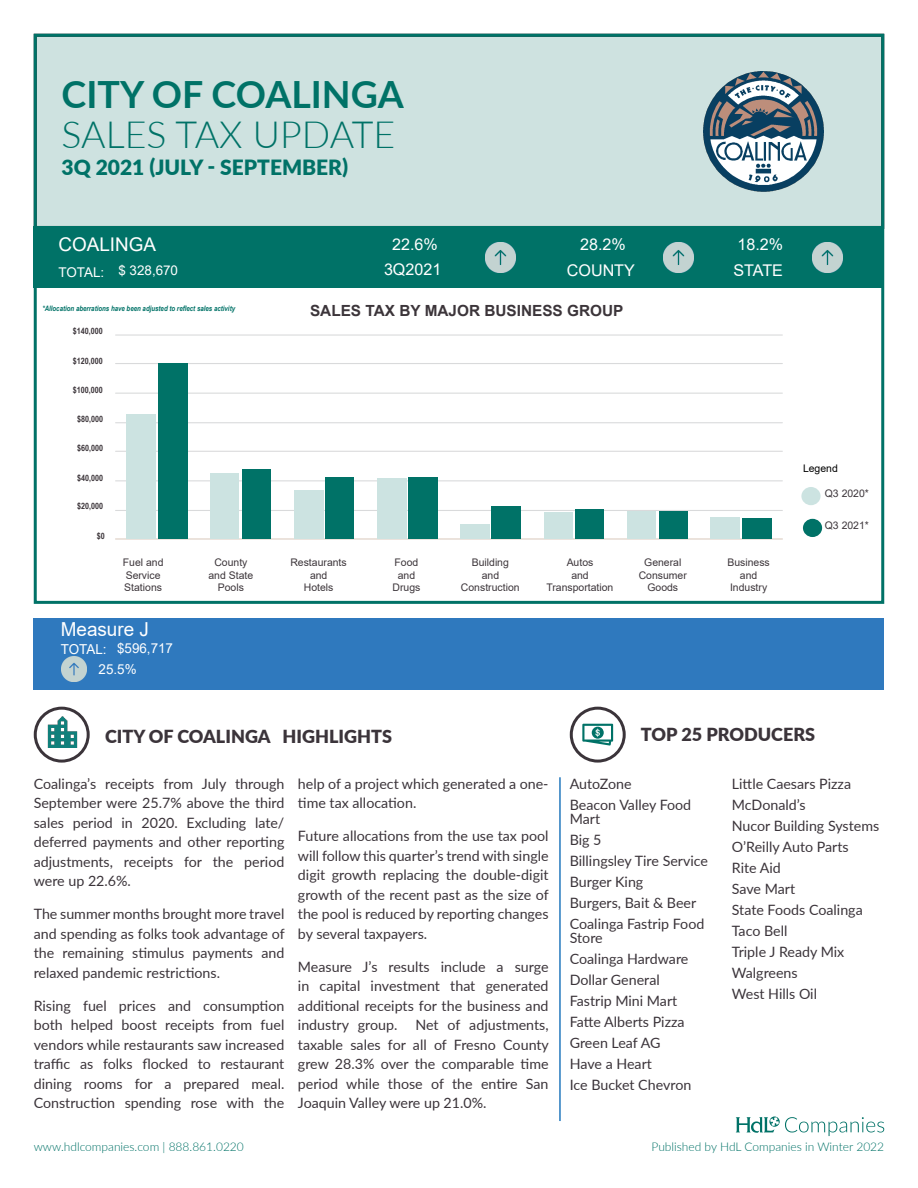
<style>
.page{position:relative;width:918px;height:1188px;background:#fff}
.page>*{position:absolute;margin:0;border:0;box-sizing:border-box;transform-origin:0 0}
.t1{font:300 37.5px "Lato";color:#007267}
.t2{font:700 37.5px "Lato";color:#007267}
.t3{font:900 21px "Lato";color:#007267}
.t4{font:19.35px "Arial";color:#fff}
.t5{font:18.9px "Arial";color:#fff}
.t6{font:900 18px "Lato";color:#3b343a}
.t7{font:16.2px "Arial";color:#fff}
.t8{font:700 15.3px "Arial";color:#3c353a}
.t9{font:14.25px/19.5px "Lato";color:#3b343a;text-align:justify}
.t10{font:13.65px/20.4px "Arial";color:#fff}
.t11{font:13.35px "Arial";color:#fff}
.t12{font:300 12px "Lato";color:#007267}
.t13{font:10.5px/12.1px "Arial";color:#3c353a;text-align:center}
.t14{font:10.5px "Arial";color:#000}
.t15{font:700 8.7px "Arial Narrow";color:#3c353a}
.t16{font:italic 700 7.5px "Arial Narrow";color:#007267}
</style>
<div class="page">
<div style="left:35px;top:35px;width:848px;height:192px;background:#cee2e0"></div>
<div style="left:34px;top:34px;width:850px;height:570px;border:3px solid #007267"></div>
<svg style="left:736px;top:1116px;width:148px;height:20px"></svg>
<hr style="left:559px;top:777px;width:2px;height:344px;background:#2479be">
<div style="left:801px;top:487px;width:20px;height:18px;background:#cce3e1;border-radius:50%"></div>
<div style="left:803px;top:519px;width:19px;height:18px;background:#007267;border-radius:50%"></div>
<hr style="left:116px;top:510px;width:666px;height:1px;background:#d9dadb">
<hr style="left:116px;top:480px;width:666px;height:1px;background:#d9dadb">
<hr style="left:116px;top:451px;width:666px;height:1px;background:#d9dadb">
<hr style="left:116px;top:422px;width:666px;height:1px;background:#d9dadb">
<hr style="left:116px;top:393px;width:666px;height:1px;background:#d9dadb">
<hr style="left:116px;top:363px;width:666px;height:1px;background:#d9dadb">
<hr style="left:116px;top:334px;width:666px;height:2px;background:#d9dadb">
<hr style="left:116px;top:538px;width:666px;height:2px;background:#edddd1">
<div style="left:127px;top:414px;width:29px;height:125px;background:#cce3e1"></div>
<div style="left:211px;top:473px;width:28px;height:66px;background:#cce3e1"></div>
<div style="left:294px;top:491px;width:29px;height:48px;background:#cce3e1"></div>
<div style="left:377px;top:479px;width:29px;height:60px;background:#cce3e1"></div>
<div style="left:460px;top:525px;width:29px;height:14px;background:#cce3e1"></div>
<div style="left:544px;top:513px;width:28px;height:26px;background:#cce3e1"></div>
<div style="left:627px;top:512px;width:29px;height:27px;background:#cce3e1"></div>
<div style="left:710px;top:517px;width:30px;height:22px;background:#cce3e1"></div>
<div style="left:158px;top:364px;width:30px;height:175px;background:#007267"></div>
<div style="left:242px;top:470px;width:29px;height:69px;background:#007267"></div>
<div style="left:325px;top:478px;width:29px;height:61px;background:#007267"></div>
<div style="left:409px;top:478px;width:29px;height:61px;background:#007267"></div>
<div style="left:492px;top:506px;width:29px;height:33px;background:#007267"></div>
<div style="left:576px;top:509px;width:28px;height:30px;background:#007267"></div>
<div style="left:659px;top:512px;width:28px;height:27px;background:#007267"></div>
<div style="left:742px;top:518px;width:29px;height:21px;background:#007267"></div>
<img style="left:703px;top:71px;width:120px;height:121px">
<div style="left:570px;top:707px;width:56px;height:56px;border:3px solid #3b343a;border-radius:50%"></div>
<svg style="left:582px;top:724px;width:31px;height:22px"></svg>
<img style="left:43px;top:714px;width:39px;height:38px">
<div style="left:34px;top:707px;width:56px;height:56px;border:3px solid #3b343a;border-radius:50%"></div>
<div style="left:34px;top:618px;width:850px;height:72px;background:#2f79be"></div>
<img style="left:61px;top:657px;width:26px;height:25px">
<div style="left:34px;top:227px;width:850px;height:61px;background:#007267"></div>
<img style="left:485px;top:242px;width:31px;height:31px">
<img style="left:812px;top:242px;width:31px;height:31px">
<img style="left:663px;top:242px;width:31px;height:31px">
<p class="t2" style="left:62px;top:66px;width:344px">CITY OF COALINGA</p>
<p class="t1" style="left:62px;top:109px;width:335px">SALES TAX UPDATE</p>
<p class="t3" style="left:62px;top:151px;width:288px">3Q 2021 (JULY - SEPTEMBER)</p>
<p class="t5" style="left:58px;top:231px;width:99px">COALINGA</p>
<p class="t11" style="left:58px;top:262px;width:121px">TOTAL: $ 328,670</p>
<p class="t7" style="left:392px;top:233px;width:47px">22.6%</p>
<p class="t7" style="left:580px;top:233px;width:47px">28.2%</p>
<p class="t7" style="left:737px;top:233px;width:47px">18.2%</p>
<p class="t7" style="left:567px;top:259px;width:70px">COUNTY</p>
<p class="t7" style="left:733px;top:259px;width:51px">STATE</p>
<p class="t7" style="left:384px;top:258px;width:59px">3Q2021</p>
<p class="t16" style="left:42px;top:303px;width:194px">*Allocation aberrations have been adjusted to reflect sales activity</p>
<p class="t15" style="left:73px;top:324px;width:31px">$140,000</p>
<p class="t15" style="left:73px;top:354px;width:31px">$120,000</p>
<p class="t15" style="left:73px;top:384px;width:31px">$100,000</p>
<p class="t15" style="left:77px;top:412px;width:27px">$80,000</p>
<p class="t15" style="left:77px;top:442px;width:27px">$60,000</p>
<p class="t15" style="left:77px;top:471px;width:27px">$40,000</p>
<p class="t15" style="left:77px;top:500px;width:27px">$20,000</p>
<p class="t15" style="left:97px;top:529px;width:9px">$0</p>
<p class="t8" style="left:310px;top:300px;width:315px">SALES TAX BY MAJOR BUSINESS GROUP</p>
<p class="t13" style="left:123px;top:557px;width:42px;text-align:left">Fuel and<br>Service<br>Stations</p>
<p class="t13" style="left:209px;top:557px;width:46px">County and State<br>Pools</p>
<p class="t13" style="left:290px;top:557px;width:58px">Restaurants and<br>Hotels</p>
<p class="t13" style="left:392px;top:557px;width:29px">Food and<br>Drugs</p>
<p class="t13" style="left:461px;top:557px;width:60px">Building<br>and<br>Construction</p>
<p class="t13" style="left:546px;top:557px;width:69px">Autos<br>and<br>Transportation</p>
<p class="t13" style="left:639px;top:557px;width:50px">General<br>Consumer<br>Goods</p>
<p class="t13" style="left:727px;top:557px;width:44px">Business and<br>Industry</p>
<p class="t4" style="left:61px;top:616px;width:90px">Measure J</p>
<p class="t10" style="left:117px;top:638px;width:57px">$596,717</p>
<p class="t10" style="left:99px;top:639px;width:40px;text-indent:-38px">TOTAL:<br>25.5%</p>
<p class="t14" style="left:803px;top:461px;width:36px">Legend</p>
<p class="t13" style="left:825px;top:488px;width:46px">Q3 2020*</p>
<p class="t13" style="left:825px;top:519px;width:46px">Q3 2021*</p>
<p class="t6" style="left:105px;top:723px;width:288px">CITY OF COALINGA HIGHLIGHTS</p>
<p class="t6" style="left:641px;top:721px;width:176px">TOP 25 PRODUCERS</p>
<p class="t9" style="left:34px;top:773px;width:252px">Coalinga’s receipts from July through September were 25.7% above the third sales period in 2020. Excluding late/ deferred payments and other reporting adjustments, receipts for the period were up 22.6%.</p>
<p class="t9" style="left:34px;top:904px;width:252px">The summer months brought more travel and spending as folks took advantage of the remaining stimulus payments and relaxed pandemic restrictions.</p>
<p class="t9" style="left:34px;top:995px;width:252px">Rising fuel prices and consumption both helped boost receipts from fuel vendors while restaurants saw increased traffic as folks flocked to restaurant dining rooms for a prepared meal.<br>Construction spending rose with the</p>
<p class="t12" style="left:34px;top:1139px;width:212px">www.hdlcompanies.com | 888.861.0220</p>
<p class="t9" style="left:298px;top:773px;width:252px">help of a project which generated a one&shy;time tax allocation.</p>
<p class="t9" style="left:298px;top:826px;width:252px">Future allocations from the use tax pool will follow this quarter’s trend with single digit growth replacing the double-digit growth of the recent past as the size of the pool is reduced by reporting changes by several taxpayers.</p>
<p class="t9" style="left:298px;top:956px;width:252px">Measure J’s results include a surge in capital investment that generated additional receipts for the business and industry group.</p>
<p class="t9" style="left:298px;top:1015px;width:253px;text-indent:117px">Net of adjustments, taxable sales for all of Fresno County grew 28.3% over the comparable time period while those of the entire San Joaquin Valley were up 21.0%.</p>
<p class="t9" style="left:570px;top:773px;width:64px">AutoZone</p>
<p class="t9" style="left:570px;top:797px;width:123px;line-height:14.2px">Beacon Valley Food<br>Mart</p>
<p class="t9" style="left:570px;top:830px;width:33px">Big 5</p>
<p class="t9" style="left:570px;top:851px;width:140px">Billingsley Tire Service</p>
<p class="t9" style="left:570px;top:872px;width:75px">Burger King</p>
<p class="t9" style="left:570px;top:893px;width:128px">Burgers, Bait &amp; Beer</p>
<p class="t9" style="left:570px;top:916px;width:136px;line-height:14.2px">Coalinga Fastrip Food<br>Store</p>
<p class="t9" style="left:570px;top:949px;width:120px">Coalinga Hardware</p>
<p class="t9" style="left:570px;top:970px;width:92px">Dollar General</p>
<p class="t9" style="left:570px;top:991px;width:109px">Fastrip Mini Mart</p>
<p class="t9" style="left:570px;top:1012px;width:116px">Fatte Alberts Pizza</p>
<p class="t9" style="left:570px;top:1033px;width:92px">Green Leaf AG</p>
<p class="t9" style="left:570px;top:1054px;width:84px">Have a Heart</p>
<p class="t9" style="left:570px;top:1075px;width:123px">Ice Bucket Chevron</p>
<p class="t9" style="left:732px;top:773px;width:121px">Little Caesars Pizza</p>
<p class="t9" style="left:732px;top:794px;width:75px">McDonald’s</p>
<p class="t9" style="left:732px;top:815px;width:149px">Nucor Building Systems</p>
<p class="t9" style="left:732px;top:836px;width:118px">O’Reilly Auto Parts</p>
<p class="t9" style="left:732px;top:857px;width:51px">Rite Aid</p>
<p class="t9" style="left:732px;top:878px;width:65px">Save Mart</p>
<p class="t9" style="left:732px;top:899px;width:132px">State Foods Coalinga</p>
<p class="t9" style="left:732px;top:920px;width:57px">Taco Bell</p>
<p class="t9" style="left:732px;top:941px;width:114px">Triple J Ready Mix</p>
<p class="t9" style="left:732px;top:962px;width:67px">Walgreens</p>
<p class="t9" style="left:732px;top:983px;width:87px">West Hills Oil</p>
<p class="t12" style="left:651px;top:1139px;width:234px">Published by HdL Companies in Winter 2022</p>
</div>
